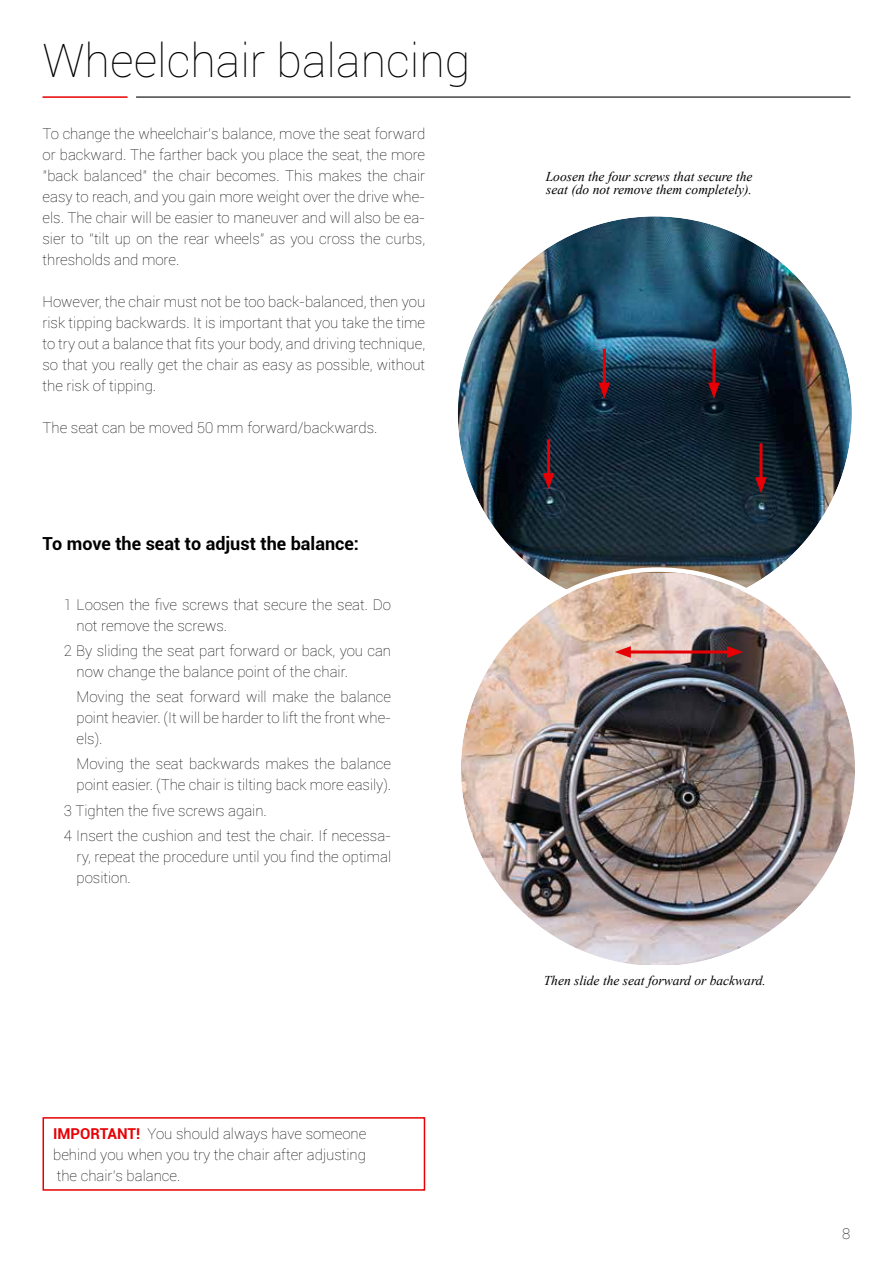
<style>
.page{position:relative;width:893px;height:1263px;background:#fff}
.page>*{position:absolute;margin:0;border:0;box-sizing:border-box;transform-origin:0 0}
.t1{font:100 46.5px "Roboto";color:#000}
.t2{font:700 18px "Roboto";color:#000}
.t3{font:100 15px/21px "Roboto";color:#000}
.t4{font:italic 13.5px/13.5px "Times New Roman";color:#000}
.s1{font-weight:700;color:#e60005}
</style>
<div class="page">
<img style="left:458px;top:216px;width:394px;height:394px;border-radius:197px">
<hr style="left:712px;top:349px;width:3px;height:39px;background:#e60005">
<svg style="left:708px;top:383px;width:12px;height:16px"></svg>
<hr style="left:759px;top:443px;width:3px;height:40px;background:#e60005">
<svg style="left:755px;top:477px;width:12px;height:16px"></svg>
<hr style="left:603px;top:349px;width:3px;height:39px;background:#e60005">
<svg style="left:598px;top:383px;width:12px;height:16px"></svg>
<hr style="left:547px;top:439px;width:3px;height:40px;background:#e60005">
<svg style="left:543px;top:473px;width:11px;height:16px"></svg>
<img style="left:462px;top:573px;width:392px;height:391px">
<hr style="left:625px;top:650px;width:108px;height:3px;background:#e60005">
<svg style="left:615px;top:646px;width:16px;height:12px"></svg>
<svg style="left:727px;top:646px;width:16px;height:12px"></svg>
<hr style="left:136px;top:96px;width:714px;height:2px;background:#454347">
<hr style="left:43px;top:96px;width:85px;height:2px;background:#e60005">
<div style="left:43px;top:1117px;width:382px;height:74px;border:2px solid #e60005"></div>
<h1 class="t1" style="left:43px;top:29px;width:429px">Wheelchair balancing</h1>
<p class="t3" style="left:43px;top:122px;width:384px;text-align:justify">To change the wheelchair’s balance, move the seat forward or backward. The farther back you place the seat, the more ”back balanced” the chair becomes. This makes the chair easy to reach, and you gain more weight over the drive whe&shy;els. The chair will be easier to maneuver and will also be ea&shy;sier to “tilt up on the rear wheels” as you cross the curbs, thresholds and more.</p>
<p class="t3" style="left:43px;top:290px;width:384px;text-align:justify">However, the chair must not be too back-balanced, then you risk tipping backwards. It is important that you take the time to try out a balance that fits your body, and driving technique, so that you really get the chair as easy as possible, without the risk of tipping.</p>
<p class="t3" style="left:43px;top:416px;width:336px">The seat can be moved 50 mm forward/backwards.</p>
<p class="t2" style="left:43px;top:531px;width:318px">To move the seat to adjust the balance:</p>
<p class="t3" style="left:77px;top:593px;width:316px;text-indent:-13px">1 Loosen the five screws that secure the seat. Do not remove the screws.</p>
<p class="t3" style="left:77px;top:640px;width:316px;text-indent:-13px">2 By sliding the seat part forward or back, you can now change the balance point of the chair.</p>
<p class="t3" style="left:77px;top:686px;width:316px;text-align:justify">Moving the seat forward will make the balance point heavier. (It will be harder to lift the front whe&shy;els).</p>
<p class="t3" style="left:77px;top:753px;width:316px">Moving the seat backwards makes the balance point easier. (The chair is tilting back more easily).</p>
<p class="t3" style="left:64px;top:797px;width:329px;line-height:25.2px">3 Tighten the five screws again.<br>4 Insert the cushion and test the chair. If necessa-</p>
<p class="t3" style="left:77px;top:845px;width:316px">ry, repeat the procedure until you find the optimal position.</p>
<p class="t3" style="left:53px;top:1122px;width:315px;text-align:justify"><span class="s1">IMPORTANT!</span> You should always have someone behind you when you try the chair after adjusting the chair’s balance.</p>
<p class="t4" style="left:546px;top:169px;width:208px">Loosen the four screws that secure the seat (do not remove them completely).</p>
<p class="t4" style="left:544px;top:973px;width:224px">Then slide the seat forward or backward.</p>
<p class="t3" style="left:842px;top:1223px;width:10px">8</p>
</div>
